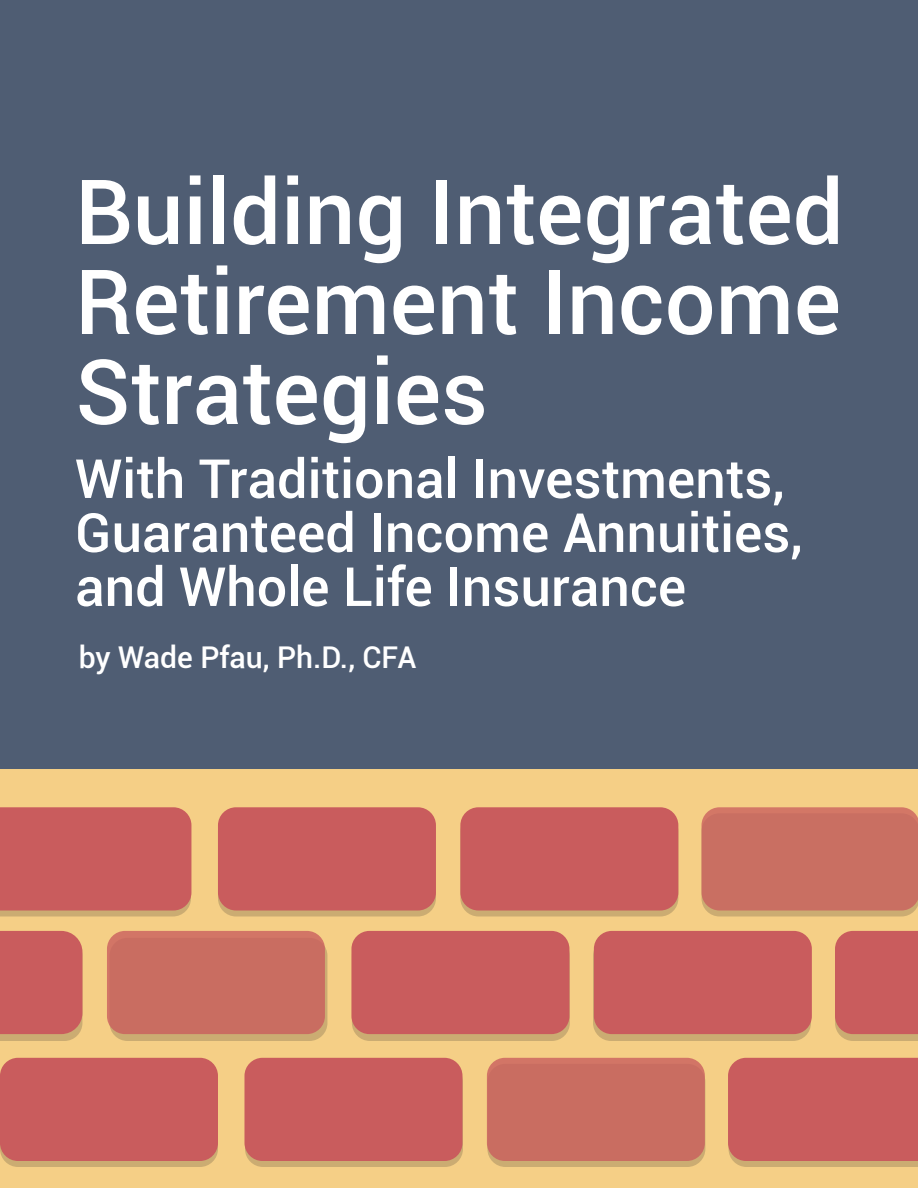
<style>
.page{position:relative;width:918px;height:1188px;background:#4f5d73}
.page>*{position:absolute;margin:0;border:0;box-sizing:border-box;transform-origin:0 0}
.t1{font:500 90px/90px "Roboto";color:#fff;text-align:justify}
.t2{font:500 54px/54px "Roboto";color:#fff}
.t3{font:500 30px "Roboto";color:#fff}
</style>
<div class="page">
<div style="left:0;top:770px;width:918px;height:418px;background:#f5cf86"></div>
<svg style="left:218px;top:813px;width:218px;height:103px"></svg>
<svg style="left:460px;top:813px;width:218px;height:103px"></svg>
<div style="left:0;top:1064px;width:218px;height:103px;background:#cbac72;border-radius:18px"></div>
<div style="left:245px;top:1064px;width:218px;height:103px;background:#cbac72;border-radius:18px"></div>
<div style="left:487px;top:1064px;width:218px;height:103px;background:#cbac72;border-radius:18px"></div>
<div style="left:109px;top:938px;width:218px;height:103px;background:#cbac72;border-radius:18px"></div>
<div style="left:352px;top:938px;width:218px;height:103px;background:#cbac72;border-radius:18px"></div>
<div style="left:593px;top:938px;width:218px;height:103px;background:#cbac72;border-radius:18px"></div>
<div style="left:218px;top:807px;width:218px;height:103px;background:#c95c5d;border-radius:18px"></div>
<div style="left:460px;top:807px;width:218px;height:103px;background:#c95c5d;border-radius:18px"></div>
<svg style="left:702px;top:807px;width:216px;height:109px;background:#ca7363"></svg>
<div style="left:107px;top:931px;width:218px;height:103px;background:#c96d61;border-radius:18px"></div>
<div style="left:351px;top:931px;width:218px;height:103px;background:#c95c5d;border-radius:18px"></div>
<div style="left:594px;top:931px;width:218px;height:103px;background:#c95c5d;border-radius:18px"></div>
<svg style="left:835px;top:931px;width:83px;height:110px;background:#c9625e"></svg>
<svg style="left:0;top:931px;width:82px;height:110px;background:#c9625e"></svg>
<div style="left:0;top:1058px;width:218px;height:103px;background:#c95c5d;border-radius:18px"></div>
<div style="left:244px;top:1058px;width:218px;height:103px;background:#c95c5d;border-radius:18px"></div>
<div style="left:487px;top:1058px;width:218px;height:103px;background:#c96d61;border-radius:18px"></div>
<div style="left:728px;top:1058px;width:190px;height:109px;background:#c95c5d"></div>
<svg style="left:0;top:807px;width:191px;height:109px;background:#c9615e"></svg>
<p class="t1" style="left:75px;top:164px;width:770px">Building Integrated Retirement Income Strategies</p>
<p class="t2" style="left:75px;top:450px;width:729px">With Traditional Investments,<br>Guaranteed Income Annuities, and Whole Life Insurance</p>
<p class="t3" style="left:79px;top:636px;width:339px">by Wade Pfau, Ph.D., CFA</p>
</div>
